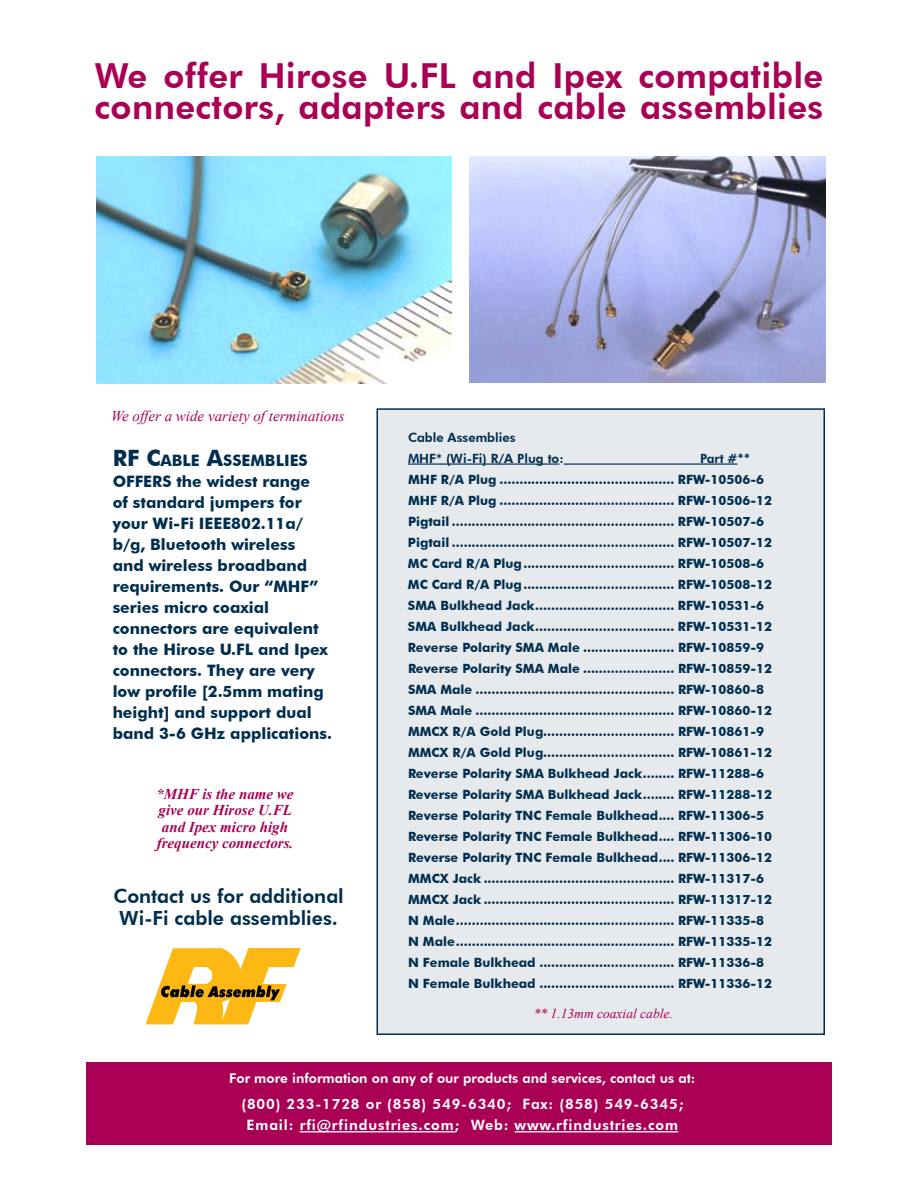
<style>
.page{position:relative;width:918px;height:1188px;background:#fff}
.page>*{position:absolute;margin:0;border:0;box-sizing:border-box;transform-origin:0 0}
.t1{font:800 34.5px/31.5px "Futura BT";letter-spacing:.01em;color:#a90056}
.t2{font:800 19.5px/22.5px "Futura BT";color:#002e4f;text-align:center}
.t3{font:700 15.75px/21px "Futura BT";color:#002e4f}
.t4{font:italic 700 15px/16.5px "Times New Roman";color:#a90056;text-align:center}
.t5{font:italic 15px "Times New Roman";color:#a90056}
.t6{font:800 14.25px/21px "Futura BT";letter-spacing:.06em;color:#fff;text-align:center}
.t7{font:800 13.5px "Futura BT";color:#fff}
.t8{font:italic 13.5px "Times New Roman";color:#a90056}
.t9{font:700 12.75px/21px "Futura BT";color:#002e4f}
.t10{font:800 12.75px/21px "Futura BT";color:#002e4f}
.s1{font-size:22.5px}
.s2{font-style:inherit}
.s3{font-weight:800}
.s4{font-weight:800;font-size:13.5px}
</style>
<div class="page">
<div style="left:86px;top:1062px;width:746px;height:82px;background:#a90056"></div>
<div style="left:376px;top:408px;width:449px;height:627px;background:#e6eaed;border:2px solid #002e4f"></div>
<hr style="left:408px;top:463px;width:151px;height:2px;background:#002e4f">
<hr style="left:564px;top:463px;width:173px;height:2px;background:#002e4f">
<img style="left:96px;top:156px;width:355px;height:227px">
<hr style="left:300px;top:1131px;width:155px;height:1px;background:#fff">
<hr style="left:515px;top:1131px;width:163px;height:1px;background:#fff">
<img style="left:470px;top:156px;width:356px;height:226px">
<svg style="left:146px;top:948px;width:155px;height:76px"></svg>
<h1 class="t1" style="left:94px;top:59px;width:730px">We offer Hirose U.FL and Ipex compatible connectors, adapters and cable assemblies</h1>
<p class="t5" style="left:111px;top:406px;width:235px">We offer a wide variety of terminations</p>
<p class="t3" style="left:113px;top:449px;width:221px"><span class="s1">RF C</span><span class="s2">ABLE</span> <span class="s1">A</span><span class="s2">SSEMBLIES<br>OFFERS</span> the widest range<br>of standard jumpers for your Wi-Fi IEEE802.11a/ b/g, Bluetooth wireless<br>and wireless broadband requirements. Our “MHF” series micro coaxial connectors are equivalent to the Hirose U.FL and Ipex connectors. They are very low profile [2.5mm mating height] and support dual band 3-6 GHz applications.</p>
<p class="t4" style="left:156px;top:785px;width:139px">*MHF is the name we give our Hirose U.FL and Ipex micro high frequency connectors.</p>
<h2 class="t2" style="left:113px;top:884px;width:232px">Contact us for additional<br>Wi-Fi cable assemblies.</h2>
<p class="t10" style="left:408px;top:427px;width:157px">Cable Assemblies<br>MHF* (Wi-Fi) R/A Plug to:</p>
<p class="t9" style="left:408px;top:448px;width:366px;text-indent:292px"><span class="s3">Part #</span><span class="s4">** </span>MHF R/A Plug ............................................ RFW-10506-6<br>MHF R/A Plug ............................................ RFW-10506-12<br>Pigtail ........................................................ RFW-10507-6<br>Pigtail ........................................................ RFW-10507-12<br>MC Card R/A Plug...................................... RFW-10508-6<br>MC Card R/A Plug...................................... RFW-10508-12<br>SMA Bulkhead Jack................................... RFW-10531-6<br>SMA Bulkhead Jack................................... RFW-10531-12<br>Reverse Polarity SMA Male ....................... RFW-10859-9<br>Reverse Polarity SMA Male ....................... RFW-10859-12<br>SMA Male .................................................. RFW-10860-8<br>SMA Male .................................................. RFW-10860-12<br>MMCX R/A Gold Plug................................. RFW-10861-9<br>MMCX R/A Gold Plug................................. RFW-10861-12<br>Reverse Polarity SMA Bulkhead Jack........ RFW-11288-6<br>Reverse Polarity SMA Bulkhead Jack........ RFW-11288-12<br>Reverse Polarity TNC Female Bulkhead.... RFW-11306-5<br>Reverse Polarity TNC Female Bulkhead.... RFW-11306-10<br>Reverse Polarity TNC Female Bulkhead.... RFW-11306-12<br>MMCX Jack ................................................ RFW-11317-6<br>MMCX Jack ................................................ RFW-11317-12<br>N Male....................................................... RFW-11335-8<br>N Male....................................................... RFW-11335-12<br>N Female Bulkhead .................................. RFW-11336-8<br>N Female Bulkhead .................................. RFW-11336-12</p>
<p class="t8" style="left:534px;top:1004px;width:141px">** 1.13mm coaxial cable.</p>
<p class="t7" style="left:229px;top:1070px;width:468px">For more information on any of our products and services, contact us at:</p>
<p class="t6" style="left:241px;top:1094px;width:444px">(800) 233-1728 or (858) 549-6340; Fax: (858) 549-6345;<br>Email: rfi@rfindustries.com; Web: www.rfindustries.com</p>
</div>
